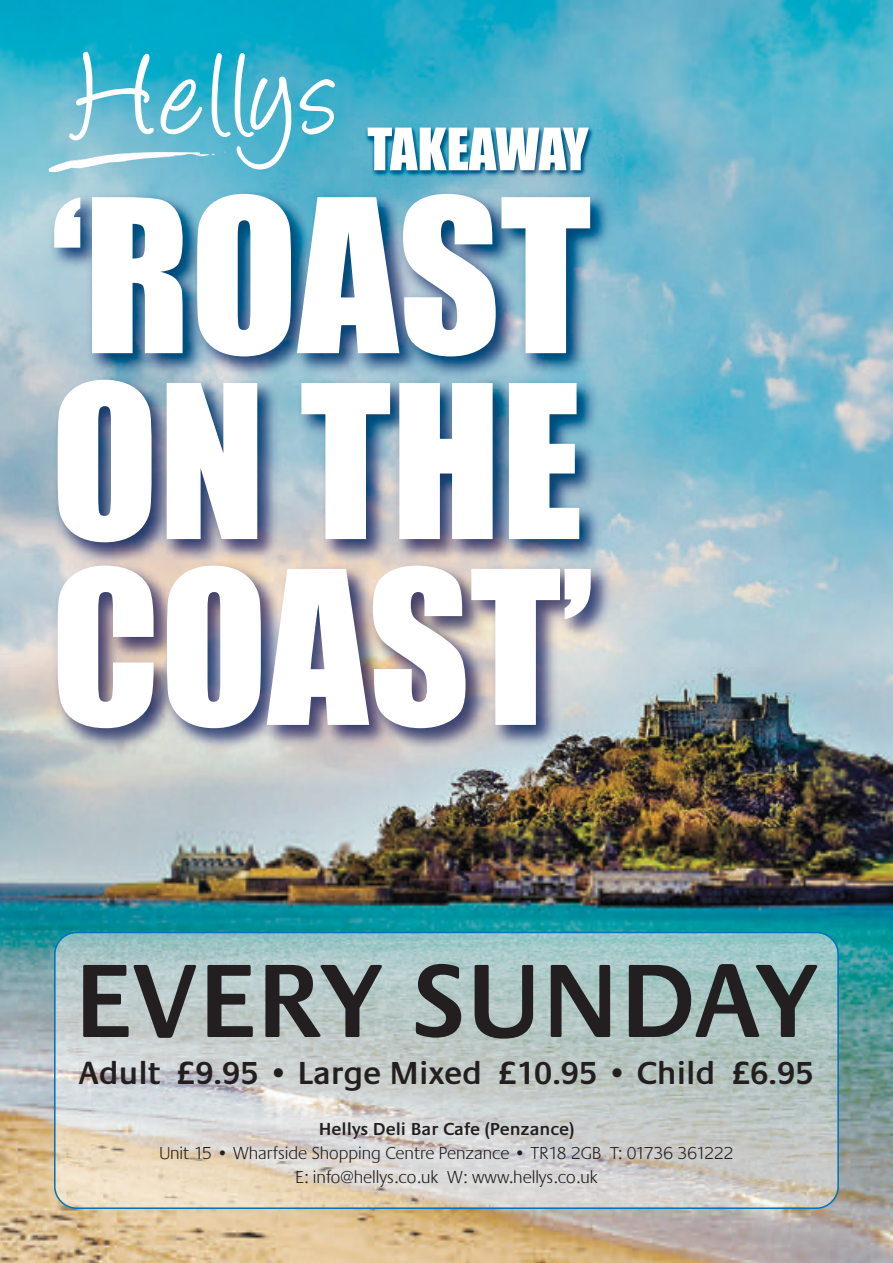
<style>
.page{position:relative;width:893px;height:1263px;background:#fff}
.page>*{position:absolute;margin:0;border:0;box-sizing:border-box;transform-origin:0 0}
.t1{font:197.4px/185.9px "Impact";color:#fff;text-align:justify}
.t2{font:136.35px "Angelina";letter-spacing:.035em;color:#fff}
.t3{font:600 108px "Praxis";color:#231f20}
.t4{font:54px "Impact";letter-spacing:-.01em;color:#fff}
.t5{font:600 33px "Praxis";color:#231f20}
.t6{font:300 18px/24px "Praxis";color:#231f20;text-align:center}
.t7{font:600 18px "Praxis";color:#231f20}
</style>
<div class="page">
<img style="left:0;top:0;width:893px;height:1263px">
<img style="left:0;top:168px;width:797px;height:658px">
<img style="left:48px;top:151px;width:177px;height:22px">
<svg style="left:54px;top:932px;width:785px;height:277px;background:#bfcbc8"></svg>
<img style="left:350px;top:117px;width:275px;height:90px">
<img style="left:350px;top:194px;width:240px;height:13px">
<h2 class="t2" style="left:76px;top:39px;width:263px">Hellys</h2>
<h3 class="t4" style="left:367px;top:116px;width:223px">TAKEAWAY</h3>
<h1 class="t1" style="left:51px;top:181px;width:545px">‘ROAST ON THE COAST’</h1>
<h3 class="t3" style="left:74px;top:941px;width:747px">EVERY SUNDAY</h3>
<h3 class="t5" style="left:79px;top:1054px;width:737px">Adult £9.95 • Large Mixed £10.95 • Child £6.95</h3>
<p class="t7" style="left:319px;top:1119px;width:257px">Hellys Deli Bar Cafe (Penzance)</p>
<p class="t6" style="left:159px;top:1141px;width:576px">Unit 15 • Wharfside Shopping Centre Penzance • TR18 2GB T: 01736 361222<br>E: info@hellys.co.uk W: www.hellys.co.uk</p>
</div>
